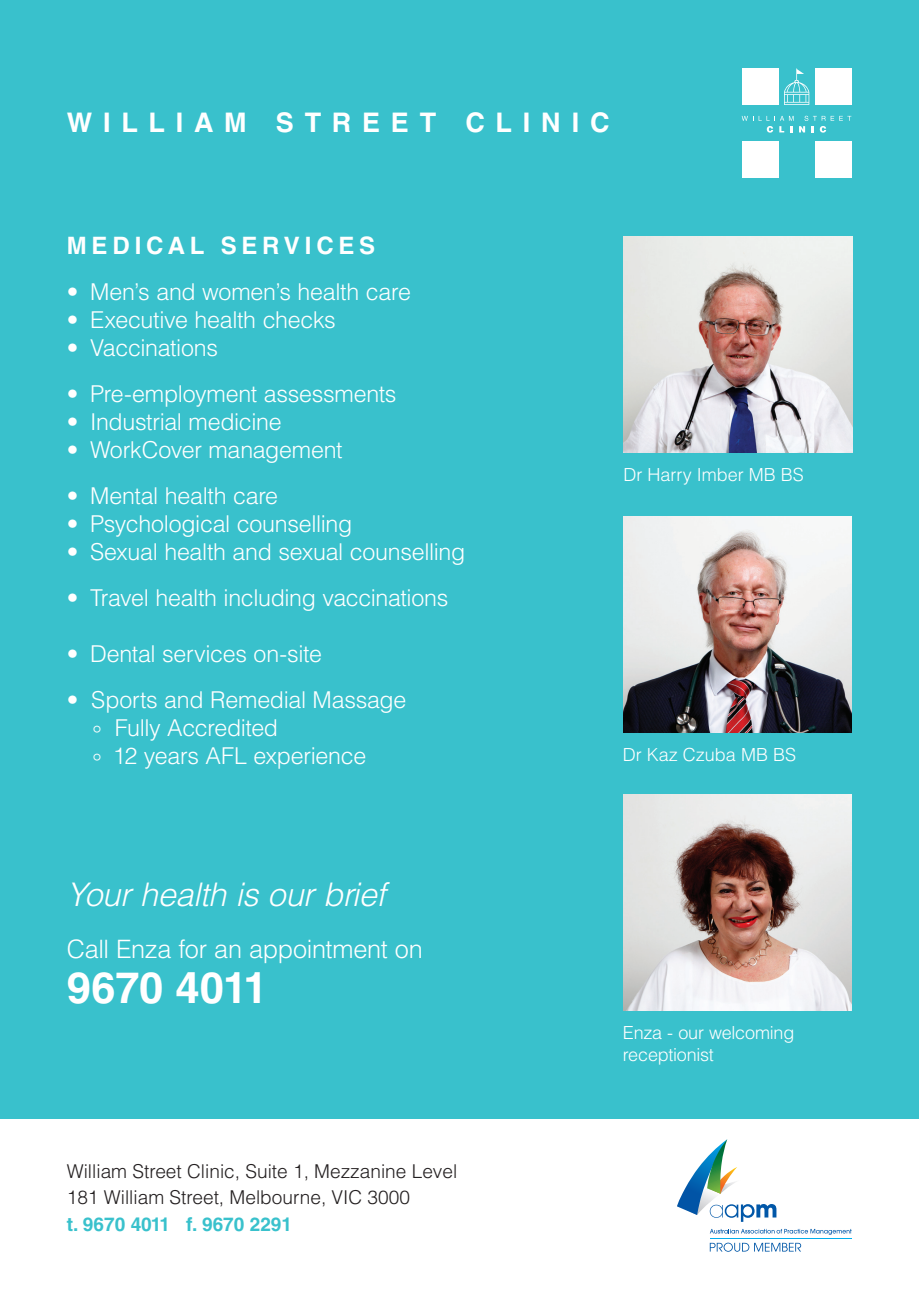
<style>
.page{position:relative;width:919px;height:1289px;background:#fff}
.page>*{position:absolute;margin:0;border:0;box-sizing:border-box;transform-origin:0 0}
.t1{font:700 43.35px "Helvetica LT Std";letter-spacing:-.005em;color:#fff}
.t2{font:italic 300 32.55px "Helvetica LT Std";letter-spacing:-.01em;color:#fff}
.t3{font:700 27px "Helvetica LT Std";letter-spacing:.395em;color:#fff}
.t4{font:300 25.35px "Helvetica LT Std";letter-spacing:-.015em;color:#fff}
.t5{font:700 24px "Helvetica LT Std";letter-spacing:.195em;color:#fff}
.t6{font:300 23.25px/27.9px "Helvetica LT Std";letter-spacing:-.015em;color:#fff}
.t7{font:300 19.05px/26.7px "Helvetica LT Std";color:#231f20}
.t8{font:700 19.05px "Helvetica LT Std";color:#39c1cc}
.t9{font:300 18px/21.6px "Helvetica LT Std";letter-spacing:-.005em;color:#fff}
</style>
<div class="page">
<div style="left:0;top:0;width:918px;height:1118px;background:#39c1cc"></div>
<img style="left:623px;top:517px;width:228px;height:216px">
<img style="left:623px;top:794px;width:228px;height:216px">
<svg style="left:677px;top:1139px;width:99px;height:82px"></svg>
<svg style="left:709px;top:1242px;width:92px;height:9px"></svg>
<hr style="left:709px;top:1237px;width:142px;height:1px;background:#00aeef">
<svg style="left:709px;top:1228px;width:142px;height:6px"></svg>
<div style="left:741px;top:68px;width:37px;height:37px;background:#fff"></div>
<div style="left:741px;top:141px;width:37px;height:37px;background:#fff"></div>
<div style="left:814px;top:68px;width:37px;height:37px;background:#fff"></div>
<div style="left:814px;top:141px;width:37px;height:37px;background:#fff"></div>
<svg style="left:784px;top:68px;width:25px;height:37px"></svg>
<svg style="left:741px;top:116px;width:52px;height:17px"></svg>
<svg style="left:799px;top:116px;width:52px;height:17px"></svg>
<img style="left:624px;top:236px;width:228px;height:216px">
<p class="t3" style="left:67px;top:106px;width:544px">WILLIAM STREET CLINIC</p>
<p class="t5" style="left:67px;top:230px;width:310px">MEDICAL SERVICES</p>
<p class="t6" style="left:67px;top:277px;width:345px">• Men’s and women’s health care</p>
<p class="t6" style="left:67px;top:305px;width:270px">• Executive health checks</p>
<p class="t6" style="left:67px;top:333px;width:153px">• Vaccinations</p>
<p class="t6" style="left:67px;top:379px;width:331px">• Pre-employment assessments</p>
<p class="t6" style="left:67px;top:407px;width:216px">• Industrial medicine</p>
<p class="t6" style="left:67px;top:435px;width:277px">• WorkCover management</p>
<p class="t6" style="left:67px;top:482px;width:213px">• Mental health care</p>
<p class="t6" style="left:67px;top:509px;width:287px">• Psychological counselling</p>
<p class="t6" style="left:67px;top:537px;width:400px">• Sexual health and sexual counselling</p>
<p class="t6" style="left:67px;top:584px;width:383px">• Travel health including vaccinations</p>
<p class="t6" style="left:67px;top:639px;width:256px">• Dental services on-site</p>
<p class="t6" style="left:93px;top:686px;width:315px;text-indent:-26px">• Sports and Remedial Massage ° Fully Accredited<br>° 12 years AFL experience</p>
<p class="t9" style="left:623px;top:463px;width:182px">Dr Harry Imber MB BS</p>
<p class="t9" style="left:623px;top:744px;width:175px">Dr Kaz Czuba MB BS</p>
<h2 class="t2" style="left:67px;top:874px;width:320px">Your health is our brief</h2>
<p class="t4" style="left:67px;top:933px;width:357px">Call Enza for an appointment on</p>
<h1 class="t1" style="left:67px;top:961px;width:202px">9670 4011</h1>
<p class="t7" style="left:67px;top:1157px;width:392px">William Street Clinic, Suite 1, Mezzanine Level<br>181 William Street, Melbourne, VIC 3000</p>
<p class="t8" style="left:67px;top:1212px;width:227px">t. 9670 4011 f. 9670 2291</p>
<p class="t9" style="left:623px;top:1021px;width:173px">Enza - our welcoming receptionist</p>
</div>
